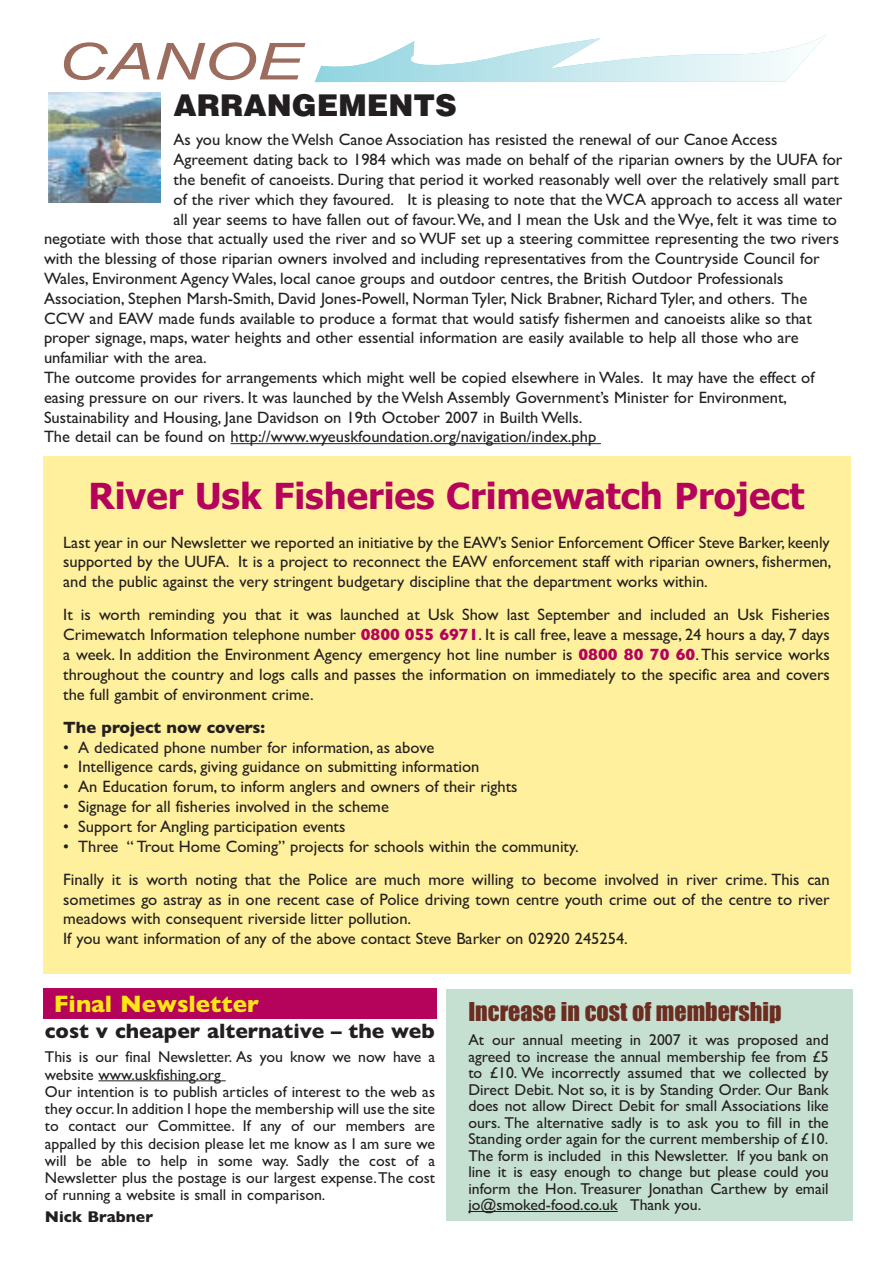
<style>
.page{position:relative;width:893px;height:1263px;background:#fff}
.page>*{position:absolute;margin:0;border:0;box-sizing:border-box;transform-origin:0 0}
.t1{font:italic 51px "Arial";color:#9c6c5e;scale:1.35 1}
.t2{font:700 36px "Tahoma";color:#b5025b}
.t3{font:900 30px "Helvetica";color:#231f20}
.t4{font:24px "Impact";color:#6a2d1f}
.t5{font:700 24px "Gill Sans";color:#ffe616}
.t6{font:700 21px "Gill Sans";color:#231f20}
.t7{font:16.5px/19.8px "Gill Sans";color:#231f20;text-align:justify}
.t8{font:700 16.5px "Gill Sans";color:#231f20}
.t9{font:15.75px/16.5px "Gill Sans";color:#231f20;text-align:justify}
.t10{font:700 15.75px "Gill Sans";color:#231f20}
.s1{font-weight:700;color:#b5025b}
</style>
<div class="page">
<div style="left:43px;top:988px;width:393px;height:31px;background:#b5025b"></div>
<div style="left:446px;top:989px;width:407px;height:231px;background:#c5dfd1"></div>
<div style="left:43px;top:456px;width:807px;height:518px;background:#fff09d"></div>
<hr style="left:231px;top:443px;width:370px;height:1px;background:#231f20">
<hr style="left:468px;top:1211px;width:150px;height:1px;background:#231f20">
<hr style="left:98px;top:1080px;width:128px;height:1px;background:#231f20">
<img style="left:48px;top:92px;width:113px;height:110px">
<svg style="left:315px;top:34px;width:512px;height:48px"></svg>
<h1 class="t1" style="left:58px;top:32px;width:183px">CANOE</h1>
<h3 class="t3" style="left:174px;top:86px;width:285px">ARRANGEMENTS</h3>
<p class="t7" style="left:174px;top:130px;width:605px">As you know the Welsh Canoe Association has resisted the renewal of our Canoe Access</p>
<p class="t7" style="left:174px;top:150px;width:670px">Agreement dating back to 1984 which was made on behalf of the riparian owners by the UUFA for</p>
<p class="t7" style="left:174px;top:169px;width:667px">the benefit of canoeists. During that period it worked reasonably well over the relatively small part</p>
<p class="t7" style="left:174px;top:189px;width:670px">of the river which they favoured. It is pleasing to note that the WCA approach to access all water</p>
<p class="t7" style="left:174px;top:209px;width:665px">all year seems to have fallen out of favour.We, and I mean the Usk and the Wye, felt it was time to</p>
<p class="t7" style="left:44px;top:229px;width:796px">negotiate with those that actually used the river and so WUF set up a steering committee representing the two rivers</p>
<p class="t7" style="left:44px;top:249px;width:777px">with the blessing of those riparian owners involved and including representatives from the Countryside Council for</p>
<p class="t7" style="left:44px;top:268px;width:741px">Wales, Environment Agency Wales, local canoe groups and outdoor centres, the British Outdoor Professionals</p>
<p class="t7" style="left:44px;top:288px;width:765px">Association, Stephen Marsh-Smith, David Jones-Powell, Norman Tyler, Nick Brabner, Richard Tyler, and others. The</p>
<p class="t7" style="left:44px;top:308px;width:769px">CCW and EAW made funds available to produce a format that would satisfy fishermen and canoeists alike so that</p>
<p class="t7" style="left:44px;top:328px;width:756px">proper signage, maps, water heights and other essential information are easily available to help all those who are</p>
<p class="t7" style="left:44px;top:348px;width:164px">unfamiliar with the area.</p>
<p class="t7" style="left:44px;top:367px;width:772px">The outcome provides for arrangements which might well be copied elsewhere in Wales. It may have the effect of</p>
<p class="t7" style="left:44px;top:387px;width:745px">easing pressure on our rivers. It was launched by the Welsh Assembly Government’s Minister for Environment,</p>
<p class="t7" style="left:44px;top:407px;width:540px">Sustainability and Housing, Jane Davidson on 19th October 2007 in Builth Wells.</p>
<p class="t7" style="left:44px;top:427px;width:554px">The detail can be found on http://www.wyeuskfoundation.org/navigation/index.php</p>
<h2 class="t2" style="left:89px;top:475px;width:717px">River Usk Fisheries Crimewatch Project</h2>
<p class="t7" style="left:63px;top:532px;width:770px">Last year in our Newsletter we reported an initiative by the EAW’s Senior Enforcement Officer Steve Barker, keenly supported by the UUFA. It is a project to reconnect the EAW enforcement staff with riparian owners, fishermen, and the public against the very stringent budgetary discipline that the department works within.</p>
<p class="t7" style="left:63px;top:605px;width:768px">It is worth reminding you that it was launched at Usk Show last September and included an Usk Fisheries Crimewatch Information telephone number <span class="s1">0800 055 6971</span>. It is call free, leave a message, 24 hours a day, 7 days a week. In addition the Environment Agency emergency hot line number is <span class="s1">0800 80 70 60</span>.This service works throughout the country and logs calls and passes the information on immediately to the specific area and covers the full gambit of environment crime.</p>
<p class="t8" style="left:63px;top:717px;width:203px">The project now covers:</p>
<p class="t7" style="left:63px;top:737px;width:373px">• A dedicated phone number for information, as above</p>
<p class="t7" style="left:63px;top:757px;width:418px">• Intelligence cards, giving guidance on submitting information</p>
<p class="t7" style="left:63px;top:777px;width:456px">• An Education forum, to inform anglers and owners of their rights</p>
<p class="t7" style="left:63px;top:796px;width:327px">• Signage for all fisheries involved in the scheme</p>
<p class="t7" style="left:63px;top:816px;width:284px">• Support for Angling participation events</p>
<p class="t7" style="left:63px;top:829px;width:768px;line-height:33.2px">• Three “ Trout Home Coming” projects for schools within the community.<br>Finally it is worth noting that the Police are much more willing to become involved in river crime. This can</p>
<p class="t7" style="left:63px;top:889px;width:768px;text-align:left">sometimes go astray as in one recent case of Police driving town centre youth crime out of the centre to river meadows with consequent riverside litter pollution.<br>If you want information of any of the above contact Steve Barker on 02920 245254.</p>
<h3 class="t5" style="left:54px;top:989px;width:207px">Final Newsletter</h3>
<p class="t6" style="left:45px;top:1018px;width:392px">cost v cheaper alternative – the web</p>
<p class="t9" style="left:45px;top:1048px;width:392px;line-height:17.2px;text-align:left">This is our final Newsletter. As you know we now have a website www.uskfishing.org<br>Our intention is to publish articles of interest to the web as they occur.In addition I hope the membership will use the site to contact our Committee. If any of our members are appalled by this decision please let me know as I am sure we will be able to help in some way. Sadly the cost of a Newsletter plus the postage is our largest expense.The cost of running a website is small in comparison.</p>
<p class="t10" style="left:45px;top:1207px;width:110px">Nick Brabner</p>
<h3 class="t4" style="left:468px;top:999px;width:315px">Increase in cost of membership</h3>
<p class="t9" style="left:468px;top:1031px;width:362px">At our annual meeting in 2007 it was proposed and agreed to increase the annual membership fee from £5 to £10. We incorrectly assumed that we collected by Direct Debit. Not so, it is by Standing Order. Our Bank does not allow Direct Debit for small Associations like ours. The alternative sadly is to ask you to fill in the Standing order again for the current membership of £10.<br>The form is included in this Newsletter. If you bank on line it is easy enough to change but please could you inform the Hon. Treasurer Jonathan Carthew by email jo@smoked-food.co.uk Thank you.</p>
</div>
